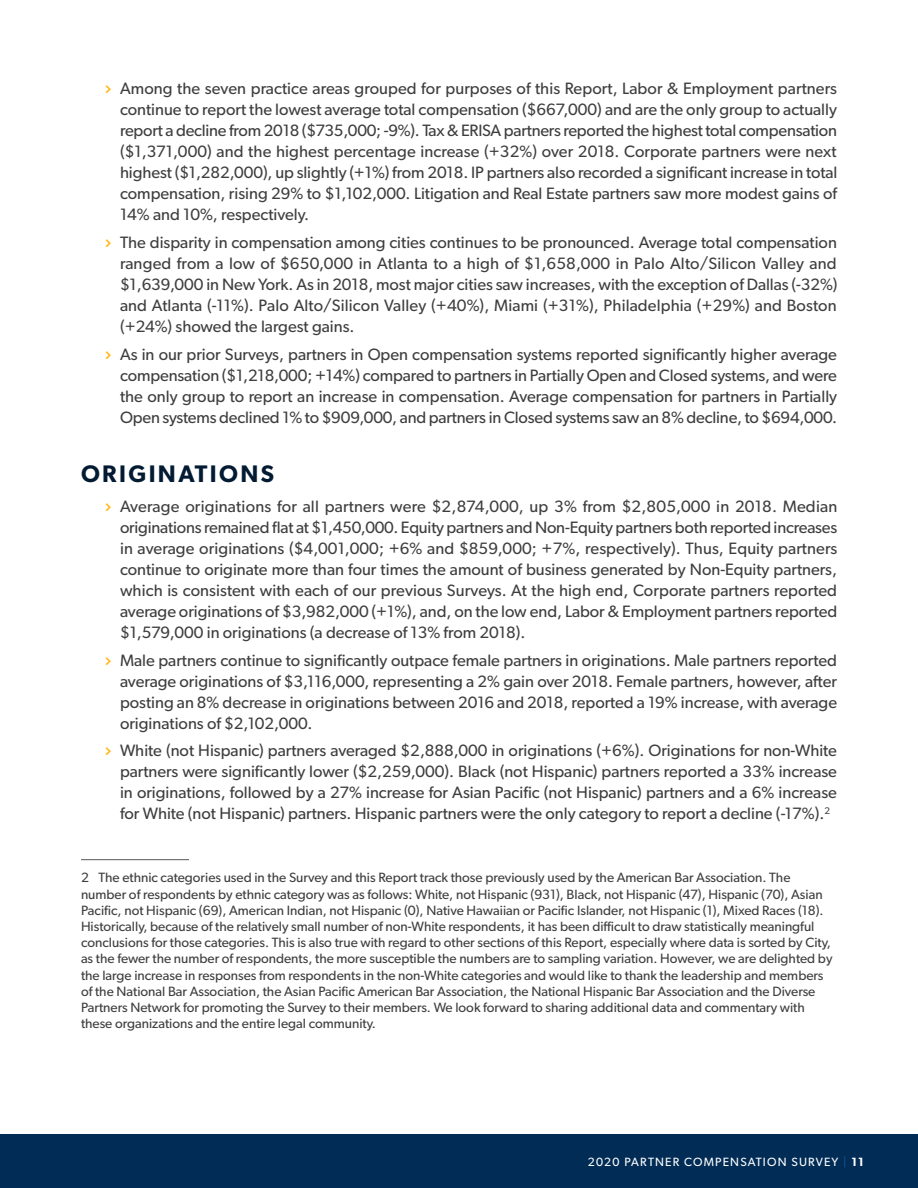
<style>
.page{position:relative;width:918px;height:1188px;background:#fff}
.page>*{position:absolute;margin:0;border:0;box-sizing:border-box;transform-origin:0 0}
.t1{font:600 24px "Gibson";letter-spacing:.1em;color:#021a32}
.t2{font:16.5px/21px "Gibson";color:#3e3e3f;text-align:justify}
.Footnote{font:13.5px/16.2px "Gibson";color:#3e3e3f}
.t3{font:12px "Gibson";letter-spacing:.1em;color:#fff}
.s1{font-family:"Verlag";font-weight:700;color:#ffb612}
.s2{color:#105898}
.s3{font-weight:600}
</style>
<div class="page">
<div style="left:0;top:1134px;width:918px;height:54px;background:#002c55"></div>
<hr style="left:81px;top:859px;width:108px;height:1px;background:#57585a">
<p class="t2" style="left:120px;top:78px;width:719px;text-indent:-15px"><span class="s1">&gt;</span> Among the seven practice areas grouped for purposes of this Report, Labor &amp; Employment partners continue to report the lowest average total compensation ($667,000) and are the only group to actually report a decline from 2018 ($735,000; -9%). Tax &amp; ERISA partners reported the highest total compensation ($1,371,000) and the highest percentage increase (+32%) over 2018. Corporate partners were next highest ($1,282,000), up slightly (+1%) from 2018. IP partners also recorded a significant increase in total compensation, rising 29% to $1,102,000. Litigation and Real Estate partners saw more modest gains of 14% and 10%, respectively.</p>
<p class="t2" style="left:120px;top:232px;width:719px;text-indent:-15px"><span class="s1">&gt;</span> The disparity in compensation among cities continues to be pronounced. Average total compensation ranged from a low of $650,000 in Atlanta to a high of $1,658,000 in Palo Alto/Silicon Valley and $1,639,000 in New York. As in 2018, most major cities saw increases, with the exception of Dallas (-32%) and Atlanta (-11%). Palo Alto/Silicon Valley (+40%), Miami (+31%), Philadelphia (+29%) and Boston (+24%) showed the largest gains.</p>
<p class="t2" style="left:120px;top:343px;width:719px;text-indent:-15px"><span class="s1">&gt;</span> As in our prior Surveys, partners in Open compensation systems reported significantly higher average compensation ($1,218,000; +14%) compared to partners in Partially Open and Closed systems, and were the only group to report an increase in compensation. Average compensation for partners in Partially Open systems declined 1% to $909,000, and partners in Closed systems saw an 8% decline, to $694,000.</p>
<h2 class="t1" style="left:81px;top:459px;width:195px">ORIGINATIONS</h2>
<p class="t2" style="left:120px;top:495px;width:719px;text-indent:-15px"><span class="s1">&gt;</span> Average originations for all partners were $2,874,000, up 3% from $2,805,000 in 2018. Median originations remained flat at $1,450,000. Equity partners and Non-Equity partners both reported increases in average originations ($4,001,000; +6% and $859,000; +7%, respectively). Thus, Equity partners continue to originate more than four times the amount of business generated by Non-Equity partners, which is consistent with each of our previous Surveys. At the high end, Corporate partners reported average originations of $3,982,000 (+1%), and, on the low end, Labor &amp; Employment partners reported $1,579,000 in originations (a decrease of 13% from 2018).</p>
<p class="t2" style="left:120px;top:649px;width:719px;text-indent:-15px"><span class="s1">&gt;</span> Male partners continue to significantly outpace female partners in originations. Male partners reported average originations of $3,116,000, representing a 2% gain over 2018. Female partners, however, after posting an 8% decrease in originations between 2016 and 2018, reported a 19% increase, with average originations of $2,102,000.</p>
<p class="t2" style="left:120px;top:740px;width:719px;text-indent:-15px"><span class="s1">&gt;</span> White (not Hispanic) partners averaged $2,888,000 in originations (+6%). Originations for non-White partners were significantly lower ($2,259,000). Black (not Hispanic) partners reported a 33% increase in originations, followed by a 27% increase for Asian Pacific (not Hispanic) partners and a 6% increase for White (not Hispanic) partners. Hispanic partners were the only category to report a decline (-17%).<sup>2</sup></p>
<p class="Footnote" style="left:81px;top:869px;width:753px">2 The ethnic categories used in the Survey and this Report track those previously used by the American Bar Association. The number of respondents by ethnic category was as follows: White, not Hispanic (931), Black, not Hispanic (47), Hispanic (70), Asian Pacific, not Hispanic (69), American Indian, not Hispanic (0), Native Hawaiian or Pacific Islander, not Hispanic (1), Mixed Races (18).<br>Historically, because of the relatively small number of non-White respondents, it has been difficult to draw statistically meaningful conclusions for those categories. This is also true with regard to other sections of this Report, especially where data is sorted by City, as the fewer the number of respondents, the more susceptible the numbers are to sampling variation. However, we are delighted by the large increase in responses from respondents in the non-White categories and would like to thank the leadership and members of the National Bar Association, the Asian Pacific American Bar Association, the National Hispanic Bar Association and the Diverse Partners Network for promoting the Survey to their members. We look forward to sharing additional data and commentary with these organizations and the entire legal community.</p>
<p class="t3" style="left:588px;top:1154px;width:278px">2020 PARTNER COMPENSATION SURVEY <span class="s2">|</span> <span class="s3">11</span></p>
</div>
